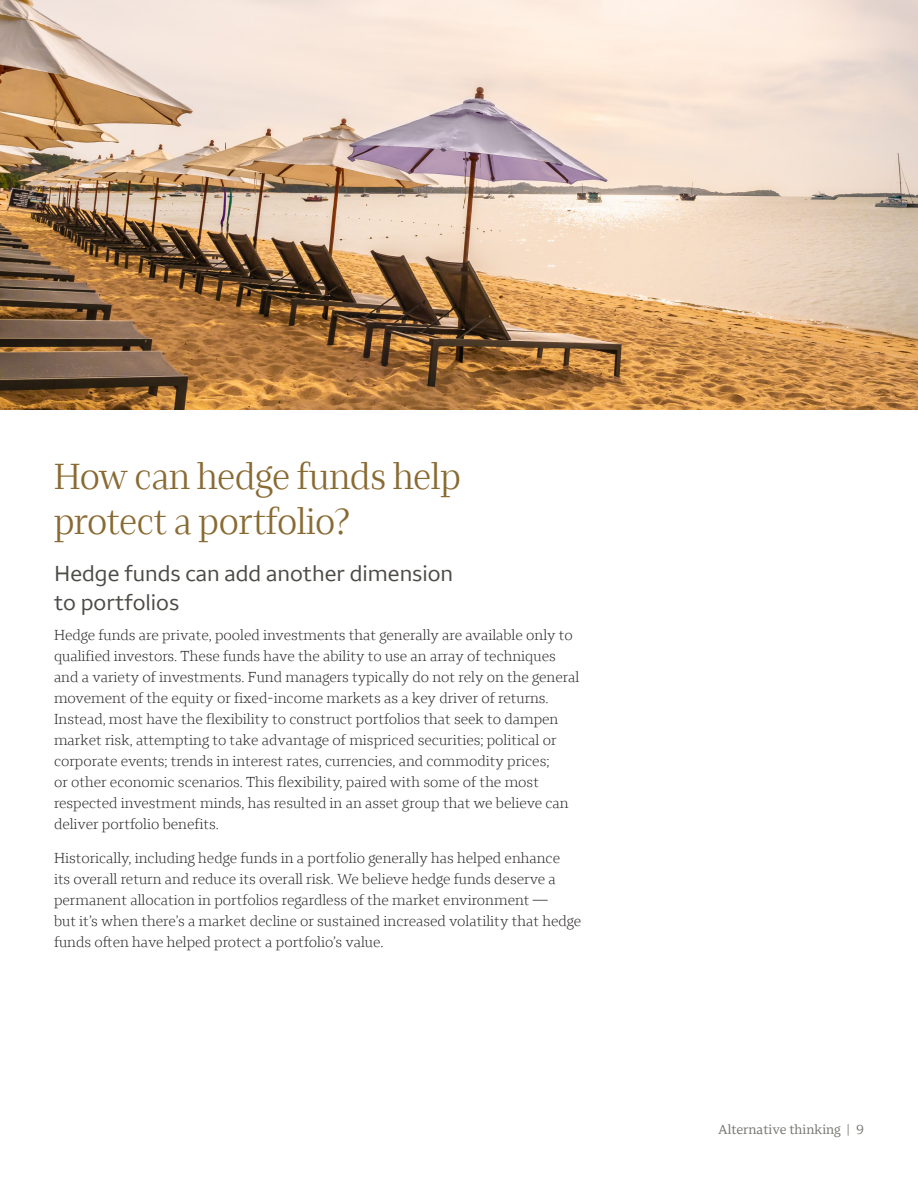
<style>
.page{position:relative;width:918px;height:1188px;background:#fff}
.page>*{position:absolute;margin:0;border:0;box-sizing:border-box;transform-origin:0 0}
.t1{font:37.5px/45px "Wells Fargo Serif Display";color:#896a32}
.t2{font:22.5px/28.5px "Wells Fargo Sans";color:#4c4b46}
.t3{font:300 15px/21px "Wells Fargo Serif";color:#231f20}
.t4{font:13.5px "Wells Fargo Serif";color:#777772}
</style>
<div class="page">
<img style="left:0;top:0;width:918px;height:410px">
<h1 class="t1" style="left:54px;top:454px;width:408px">How can hedge funds help protect a portfolio?</h1>
<h2 class="t2" style="left:54px;top:560px;width:401px">Hedge funds can add another dimension to portfolios</h2>
<p class="t3" style="left:54px;top:624px;width:527px">Hedge funds are private, pooled investments that generally are available only to qualified investors. These funds have the ability to use an array of techniques and a variety of investments. Fund managers typically do not rely on the general movement of the equity or fixed-income markets as a key driver of returns.<br>Instead, most have the flexibility to construct portfolios that seek to dampen market risk, attempting to take advantage of mispriced securities; political or corporate events; trends in interest rates, currencies, and commodity prices;<br>or other economic scenarios. This flexibility, paired with some of the most respected investment minds, has resulted in an asset group that we believe can deliver portfolio benefits.</p>
<p class="t3" style="left:54px;top:848px;width:529px">Historically, including hedge funds in a portfolio generally has helped enhance<br>its overall return and reduce its overall risk. We believe hedge funds deserve a permanent allocation in portfolios regardless of the market environment —<br>but it’s when there’s a market decline or sustained increased volatility that hedge funds often have helped protect a portfolio’s value.</p>
<p class="t4" style="left:718px;top:1121px;width:147px">Alternative thinking | 9</p>
</div>
